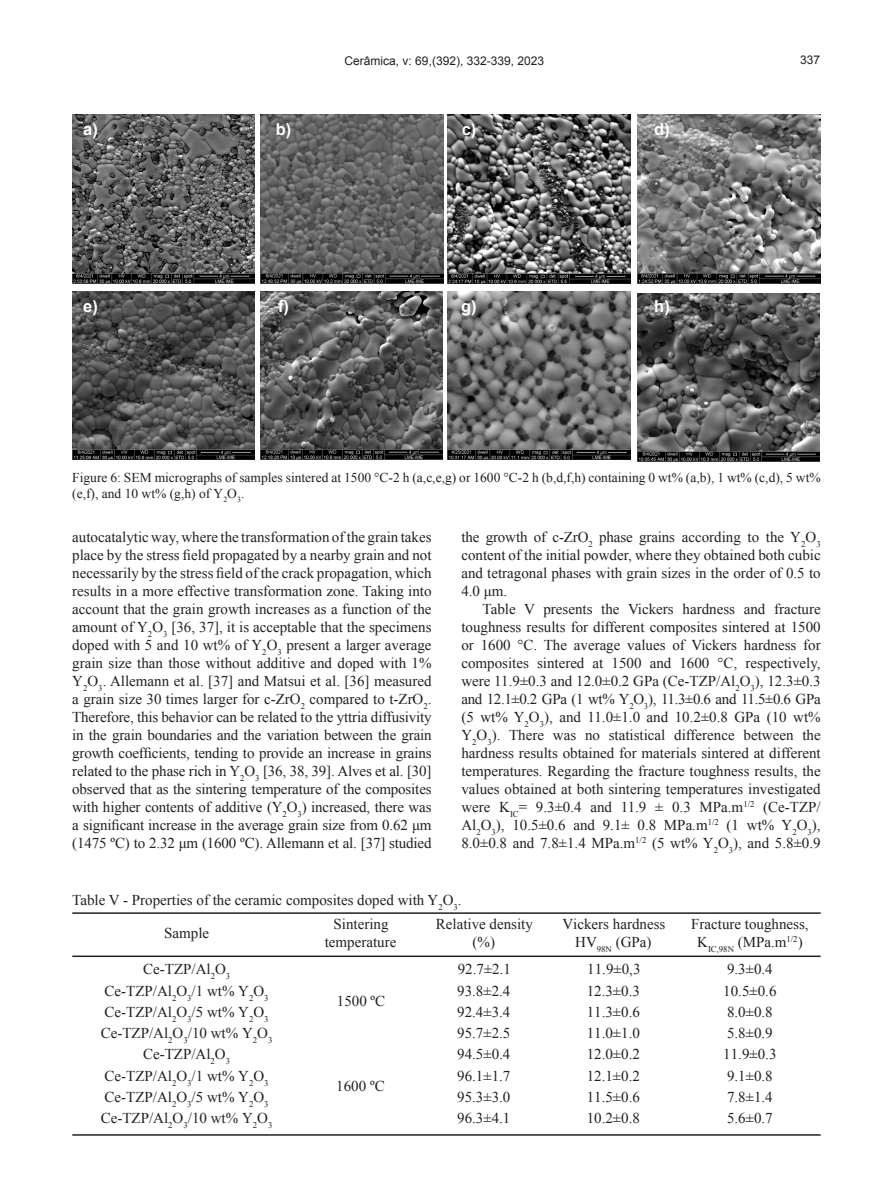
<style>
.page{position:relative;width:893px;height:1191px;background:#fff}
.page>*{position:absolute;margin:0;border:0;box-sizing:border-box;transform-origin:0 0}
.t1{font:700 16.5px "Arial";color:#fff}
.t2{font:15px/18px "Times New Roman";color:#231f20;text-align:justify}
.t3{font:13.5px/16.2px "Times New Roman";color:#231f20}
.t4{font:12px "Arial";color:#231f20}
.t5{font:8.7px "Times New Roman";color:#231f20}
</style>
<div class="page">
<img style="left:72px;top:115px;width:183px;height:168px">
<img style="left:261px;top:115px;width:182px;height:168px">
<img style="left:448px;top:115px;width:183px;height:168px">
<img style="left:637px;top:115px;width:183px;height:168px">
<img style="left:72px;top:291px;width:183px;height:168px">
<img style="left:261px;top:291px;width:182px;height:168px">
<img style="left:448px;top:291px;width:182px;height:168px">
<img style="left:637px;top:293px;width:183px;height:168px">
<hr style="left:72px;top:912px;width:749px;height:2px;background:#231f20">
<hr style="left:72px;top:955px;width:749px;height:2px;background:#231f20">
<hr style="left:72px;top:1134px;width:749px;height:1px;background:#231f20">
<p class="t1" style="left:83px;top:118px;width:16px">a)</p>
<p class="t1" style="left:83px;top:295px;width:16px">e)</p>
<p class="t1" style="left:276px;top:118px;width:17px">b)</p>
<p class="t4" style="left:345px;top:53px;width:201px">Cerâmica, v: 69,(392), 332-339, 2023</p>
<p class="t1" style="left:462px;top:118px;width:16px">c)</p>
<p class="t1" style="left:278px;top:295px;width:12px">f)</p>
<p class="t1" style="left:461px;top:295px;width:17px">g)</p>
<p class="t1" style="left:654px;top:118px;width:17px">d)</p>
<p class="t1" style="left:654px;top:295px;width:17px">h)</p>
<p class="t4" style="left:800px;top:51px;width:22px">337</p>
<p class="t3" style="left:72px;top:469px;width:750px">Figure 6: SEM micrographs of samples sintered at 1500 °C-2 h (a,c,e,g) or 1600 °C-2 h (b,d,f,h) containing 0 wt% (a,b), 1 wt% (c,d), 5 wt% (e,f), and 10 wt% (g,h) of Y<sub>2</sub>O<sub>3</sub>.</p>
<p class="t2" style="left:72px;top:528px;width:361px">autocatalytic way, where the transformation of the grain takes place by the stress field propagated by a nearby grain and not necessarily by the stress field of the crack propagation, which results in a more effective transformation zone. Taking into account that the grain growth increases as a function of the amount of Y<sub>2</sub>O<sub>3</sub> [36, 37], it is acceptable that the specimens doped with 5 and 10 wt% of Y<sub>2</sub>O<sub>3</sub> present a larger average grain size than those without additive and doped with 1% Y<sub>2</sub>O<sub>3</sub>. Allemann et al. [37] and Matsui et al. [36] measured a grain size 30 times larger for c-ZrO<sub>2</sub> compared to t-ZrO<sub>2</sub>.<br>Therefore, this behavior can be related to the yttria diffusivity in the grain boundaries and the variation between the grain growth coefficients, tending to provide an increase in grains related to the phase rich in Y<sub>2</sub>O<sub>3</sub> [36, 38, 39]. Alves et al. [30] observed that as the sintering temperature of the composites with higher contents of additive (Y<sub>2</sub>O<sub>3</sub>) increased, there was a significant increase in the average grain size from 0.62 μm (1475 ºC) to 2.32 μm (1600 ºC). Allemann et al. [37] studied</p>
<p class="t2" style="left:461px;top:528px;width:361px">the growth of c-ZrO<sub>2</sub> phase grains according to the Y<sub>2</sub>O<sub>3 </sub>content of the initial powder, where they obtained both cubic and tetragonal phases with grain sizes in the order of 0.5 to 4.0 μm.</p>
<p class="t2" style="left:461px;top:600px;width:361px;text-indent:21px">Table V presents the Vickers hardness and fracture toughness results for different composites sintered at 1500 or 1600 °C. The average values of Vickers hardness for composites sintered at 1500 and 1600 °C, respectively, were 11.9±0.3 and 12.0±0.2 GPa (Ce-TZP/Al<sub>2</sub>O<sub>3</sub>), 12.3±0.3 and 12.1±0.2 GPa (1 wt% Y<sub>2</sub>O<sub>3</sub>), 11.3±0.6 and 11.5±0.6 GPa (5 wt% Y<sub>2</sub>O<sub>3</sub>), and 11.0±1.0 and 10.2±0.8 GPa (10 wt% Y<sub>2</sub>O<sub>3</sub>). There was no statistical difference between the hardness results obtained for materials sintered at different temperatures. Regarding the fracture toughness results, the values obtained at both sintering temperatures investigated were K<sub>IC</sub>= 9.3±0.4 and 11.9 ± 0.3 MPa.m<sup>1/2</sup> (Ce-TZP/ Al<sub>2</sub>O<sub>3</sub>), 10.5±0.6 and 9.1± 0.8 MPa.m<sup>1/2</sup> (1 wt% Y<sub>2</sub>O<sub>3</sub>), 8.0±0.8 and 7.8±1.4 MPa.m<sup>1/2</sup> (5 wt% Y<sub>2</sub>O<sub>3</sub>), and 5.8±0.9</p>
<p class="t2" style="left:72px;top:891px;width:391px">Table V - Properties of the ceramic composites doped with Y<sub>2</sub>O<sub>3</sub>.</p>
<p class="t2" style="left:164px;top:924px;width:46px">Sample</p>
<p class="t2" style="left:325px;top:915px;width:73px;text-align:center">Sintering temperature</p>
<p class="t2" style="left:436px;top:915px;width:99px;text-align:center">Relative density (%)</p>
<p class="t2" style="left:562px;top:915px;width:104px;text-align:center">Vickers hardness<br>HV<sub>98N</sub> (GPa)</p>
<p class="t2" style="left:691px;top:915px;width:119px">Fracture toughness,</p>
<p class="t5" style="left:697px;top:943px;width:107px"><sup>K</sup>IC,98N <sup>(MPa.m</sup>1/2<sup>)</sup></p>
<p class="t2" style="left:143px;top:960px;width:89px">Ce-TZP/Al<sub>2</sub>O<sub>3</sub></p>
<p class="t2" style="left:458px;top:960px;width:55px">92.7±2.1</p>
<p class="t2" style="left:587px;top:960px;width:55px">11.9±0,3</p>
<p class="t2" style="left:727px;top:960px;width:47px">9.3±0.4</p>
<p class="t2" style="left:105px;top:981px;width:166px">Ce-TZP/Al<sub>2</sub>O<sub>3</sub>/1 wt% Y<sub>2</sub>O<sub>3</sub></p>
<p class="t2" style="left:457px;top:981px;width:55px">93.8±2.4</p>
<p class="t2" style="left:587px;top:981px;width:55px">12.3±0.3</p>
<p class="t2" style="left:723px;top:981px;width:55px">10.5±0.6</p>
<p class="t2" style="left:105px;top:1002px;width:166px">Ce-TZP/Al<sub>2</sub>O<sub>3</sub>/5 wt% Y<sub>2</sub>O<sub>3</sub></p>
<p class="t2" style="left:457px;top:1002px;width:55px">92.4±3.4</p>
<p class="t2" style="left:587px;top:1002px;width:55px">11.3±0.6</p>
<p class="t2" style="left:727px;top:1002px;width:47px">8.0±0.8</p>
<p class="t2" style="left:101px;top:1024px;width:173px">Ce-TZP/Al<sub>2</sub>O<sub>3</sub>/10 wt% Y<sub>2</sub>O<sub>3</sub></p>
<p class="t2" style="left:457px;top:1024px;width:55px">95.7±2.5</p>
<p class="t2" style="left:587px;top:1024px;width:55px">11.0±1.0</p>
<p class="t2" style="left:727px;top:1024px;width:47px">5.8±0.9</p>
<p class="t2" style="left:143px;top:1045px;width:89px">Ce-TZP/Al<sub>2</sub>O<sub>3</sub></p>
<p class="t2" style="left:336px;top:1077px;width:50px">1600 ºC</p>
<p class="t2" style="left:337px;top:992px;width:50px">1500 ºC</p>
<p class="t2" style="left:457px;top:1045px;width:55px">94.5±0.4</p>
<p class="t2" style="left:587px;top:1045px;width:55px">12.0±0.2</p>
<p class="t2" style="left:723px;top:1045px;width:55px">11.9±0.3</p>
<p class="t2" style="left:105px;top:1066px;width:166px">Ce-TZP/Al<sub>2</sub>O<sub>3</sub>/1 wt% Y<sub>2</sub>O<sub>3</sub></p>
<p class="t2" style="left:457px;top:1066px;width:55px">96.1±1.7</p>
<p class="t2" style="left:587px;top:1066px;width:55px">12.1±0.2</p>
<p class="t2" style="left:727px;top:1066px;width:47px">9.1±0.8</p>
<p class="t2" style="left:105px;top:1087px;width:166px">Ce-TZP/Al<sub>2</sub>O<sub>3</sub>/5 wt% Y<sub>2</sub>O<sub>3</sub></p>
<p class="t2" style="left:457px;top:1087px;width:55px">95.3±3.0</p>
<p class="t2" style="left:587px;top:1087px;width:55px">11.5±0.6</p>
<p class="t2" style="left:727px;top:1087px;width:47px">7.8±1.4</p>
<p class="t2" style="left:101px;top:1109px;width:173px">Ce-TZP/Al<sub>2</sub>O<sub>3</sub>/10 wt% Y<sub>2</sub>O<sub>3</sub></p>
<p class="t2" style="left:457px;top:1109px;width:55px">96.3±4.1</p>
<p class="t2" style="left:587px;top:1109px;width:55px">10.2±0.8</p>
<p class="t2" style="left:727px;top:1109px;width:47px">5.6±0.7</p>
</div>
